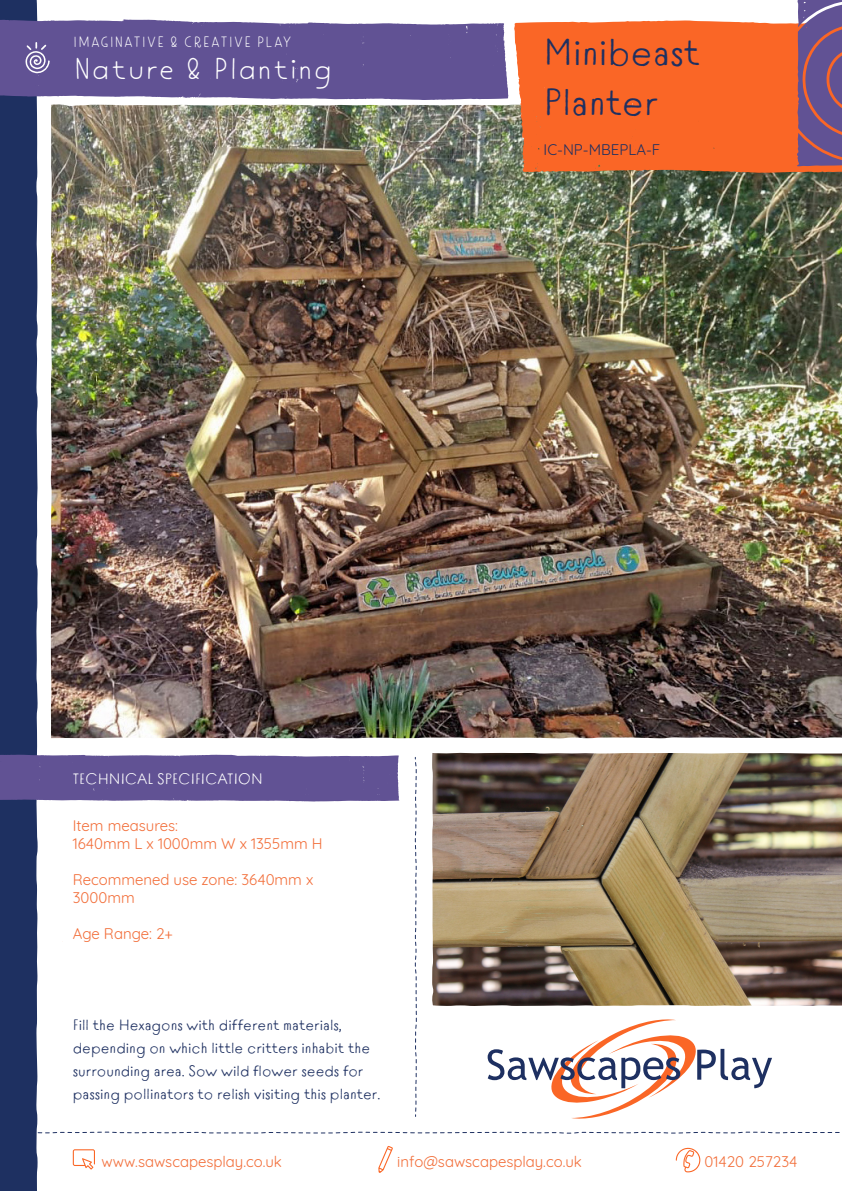
<style>
.page{position:relative;width:842px;height:1191px;background:#fff}
.page>*{position:absolute;margin:0;border:0;box-sizing:border-box;transform-origin:0 0}
.t1{font:38px "Tomarik Introvert";color:#1e3061}
.t2{font:30px "Tomarik Extrovert";color:#fff}
.t3{font:15px/23px "Tomarik Introvert";color:#1e3061}
.t4{font:15px/18px "Quicksand";color:#f26d38}
.t5{font:15px "Tomarik Extrovert";color:#fff}
.t6{font:15px "Tomarik Introvert";color:#fff}
.t7{font:15px "Quicksand";color:#1e3061}
</style>
<div class="page">
<div style="left:0;top:0;width:38px;height:1191px;background:#1e3061"></div>
<svg style="left:0;top:1131px;width:840px;height:3px"></svg>
<svg style="left:414px;top:757px;width:3px;height:360px"></svg>
<svg style="left:0;top:753px;width:399px;height:48px;background:#6a5c9a"></svg>
<svg style="left:73px;top:1149px;width:22px;height:20px"></svg>
<svg style="left:378px;top:1146px;width:15px;height:26px"></svg>
<svg style="left:676px;top:1147px;width:24px;height:25px"></svg>
<svg style="left:488px;top:1019px;width:284px;height:100px"></svg>
<svg style="left:0;top:18px;width:508px;height:82px;background:#6d5f9c"></svg>
<svg style="left:25px;top:42px;width:25px;height:31px"></svg>
<img style="left:51px;top:105px;width:791px;height:633px">
<img style="left:432px;top:753px;width:410px;height:253px">
<div style="left:514px;top:20px;width:328px;height:155px;background:#fa6626"></div>
<svg style="left:797px;top:0;width:45px;height:166px;background:#765788"></svg>
<p class="t5" style="left:73px;top:30px;width:221px">IMAGINATIVE &amp; CREATIVE PLAY</p>
<h2 class="t2" style="left:73px;top:44px;width:261px">Nature &amp; Planting</h2>
<p class="t1" style="left:544px;top:19px;width:158px">Minibeast</p>
<p class="t1" style="left:544px;top:69px;width:116px">Planter</p>
<p class="t7" style="left:544px;top:138px;width:118px">IC-NP-MBEPLA-F</p>
<p class="t6" style="left:73px;top:765px;width:192px">TECHNICAL SPECIFICATION</p>
<p class="t4" style="left:73px;top:814px;width:107px">Item measures:</p>
<p class="t4" style="left:73px;top:832px;width:251px">1640mm L x 1000mm W x 1355mm H</p>
<p class="t4" style="left:73px;top:868px;width:242px">Recommened use zone: 3640mm x<br>3000mm</p>
<p class="t4" style="left:73px;top:922px;width:102px">Age Range: 2+</p>
<p class="t3" style="left:73px;top:1011px;width:271px">Fill the Hexagons with different materials,</p>
<p class="t3" style="left:73px;top:1034px;width:299px">depending on which little critters inhabit the</p>
<p class="t3" style="left:73px;top:1057px;width:309px">surrounding area. Sow wild flower seeds for passing pollinators to relish visiting this planter.</p>
<p class="t4" style="left:101px;top:1150px;width:182px">www.sawscapesplay.co.uk</p>
<p class="t4" style="left:397px;top:1150px;width:186px">info@sawscapesplay.co.uk</p>
<p class="t4" style="left:704px;top:1151px;width:94px">01420 257234</p>
</div>
